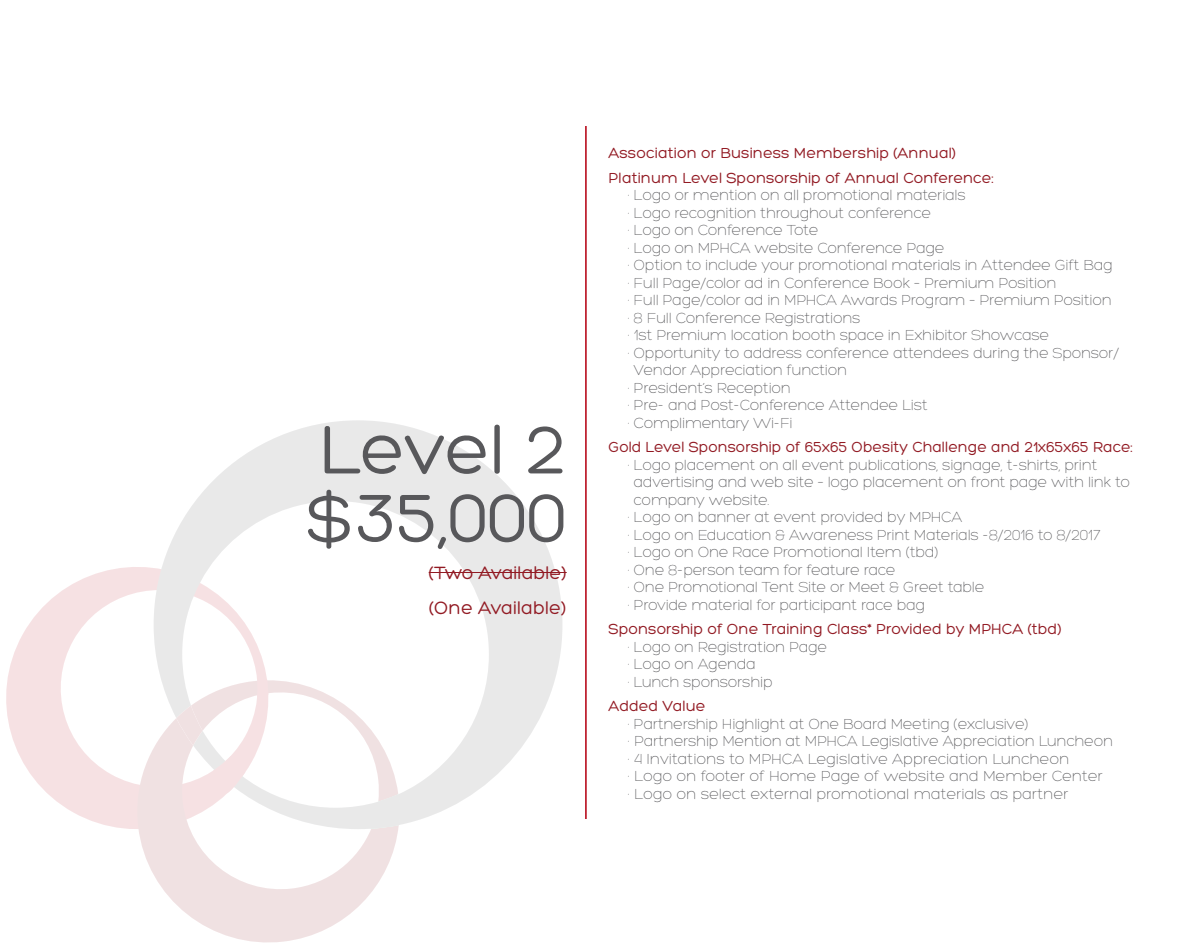
<style>
.page{position:relative;width:1197px;height:945px;background:#fff}
.page>*{position:absolute;margin:0;border:0;box-sizing:border-box;transform-origin:0 0}
.t1{font:73.5px/68.2px "Hero";color:#58585b}
.t2{font:19.25px "Hero";color:#921a23}
.t3{font:300 15.75px/17.5px "Hero";letter-spacing:-.01em;color:#58585b}
.t4{font:15.75px/24.5px "Hero";color:#921a23}
</style>
<div class="page">
<hr style="left:585px;top:126px;width:2px;height:693px;background:#be202f">
<svg style="left:6px;top:567px;width:148px;height:262px"></svg>
<svg style="left:154px;top:420px;width:408px;height:405px"></svg>
<svg style="left:133px;top:718px;width:265px;height:225px;fill:#f2e1e3"></svg>
<svg style="left:176px;top:673px;width:225px;height:156px"></svg>
<hr style="left:429px;top:572px;width:138px;height:1px;background:#921a23">
<h1 class="t1" style="left:306px;top:416px;width:263px">Level 2 $35,000</h1>
<p class="t2" style="left:429px;top:563px;width:139px">(Two Available)</p>
<p class="t2" style="left:429px;top:598px;width:139px">(One Available)</p>
<p class="t4" style="left:609px;top:141px;width:387px">Association or Business Membership (Annual)<br>Platinum Level Sponsorship of Annual Conference:</p>
<p class="t3" style="left:628px;top:187px;width:339px">· Logo or mention on all promotional materials</p>
<p class="t3" style="left:628px;top:204px;width:305px">· Logo recognition throughout conference</p>
<p class="t3" style="left:628px;top:222px;width:192px">· Logo on Conference Tote</p>
<p class="t3" style="left:628px;top:239px;width:318px">· Logo on MPHCA website Conference Page</p>
<p class="t3" style="left:628px;top:257px;width:486px">· Option to include your promotional materials in Attendee Gift Bag</p>
<p class="t3" style="left:628px;top:274px;width:430px">· Full Page/color ad in Conference Book – Premium Position</p>
<p class="t3" style="left:628px;top:292px;width:485px">· Full Page/color ad in MPHCA Awards Program – Premium Position</p>
<p class="t3" style="left:628px;top:309px;width:234px">· 8 Full Conference Registrations</p>
<p class="t3" style="left:628px;top:327px;width:423px">· 1st Premium location booth space in Exhibitor Showcase</p>
<p class="t3" style="left:628px;top:344px;width:493px">· Opportunity to address conference attendees during the Sponsor/</p>
<p class="t3" style="left:634px;top:362px;width:215px">Vendor Appreciation function</p>
<p class="t3" style="left:628px;top:379px;width:165px">· President’s Reception</p>
<p class="t3" style="left:628px;top:397px;width:301px">· Pre- and Post-Conference Attendee List</p>
<p class="t3" style="left:628px;top:414px;width:166px">· Complimentary Wi-Fi</p>
<p class="t4" style="left:609px;top:435px;width:526px">Gold Level Sponsorship of 65x65 Obesity Challenge and 21x65x65 Race:</p>
<p class="t3" style="left:628px;top:456px;width:471px">· Logo placement on all event publications, signage, t-shirts, print</p>
<p class="t3" style="left:634px;top:474px;width:498px">advertising and web site – logo placement on front page with link to</p>
<p class="t3" style="left:634px;top:491px;width:138px">company website.</p>
<p class="t3" style="left:628px;top:509px;width:336px">· Logo on banner at event provided by MPHCA</p>
<p class="t3" style="left:628px;top:526px;width:475px">· Logo on Education &amp; Awareness Print Materials -8/2016 to 8/2017</p>
<p class="t3" style="left:628px;top:543px;width:312px">· Logo on One Race Promotional Item (tbd)</p>
<p class="t3" style="left:628px;top:561px;width:269px">· One 8-person team for feature race</p>
<p class="t3" style="left:628px;top:578px;width:358px">· One Promotional Tent Site or Meet &amp; Greet table</p>
<p class="t3" style="left:628px;top:596px;width:299px">· Provide material for participant race bag</p>
<p class="t4" style="left:609px;top:617px;width:455px">Sponsorship of One Training Class* Provided by MPHCA (tbd)</p>
<p class="t3" style="left:628px;top:638px;width:201px">· Logo on Registration Page · Logo on Agenda<br>· Lunch sponsorship</p>
<p class="t4" style="left:609px;top:694px;width:99px">Added Value</p>
<p class="t3" style="left:628px;top:715px;width:487px">· Partnership Highlight at One Board Meeting (exclusive)<br>· Partnership Mention at MPHCA Legislative Appreciation Luncheon · 4 Invitations to MPHCA Legislative Appreciation Luncheon<br>· Logo on footer of Home Page of website and Member Center<br>· Logo on select external promotional materials as partner</p>
</div>
